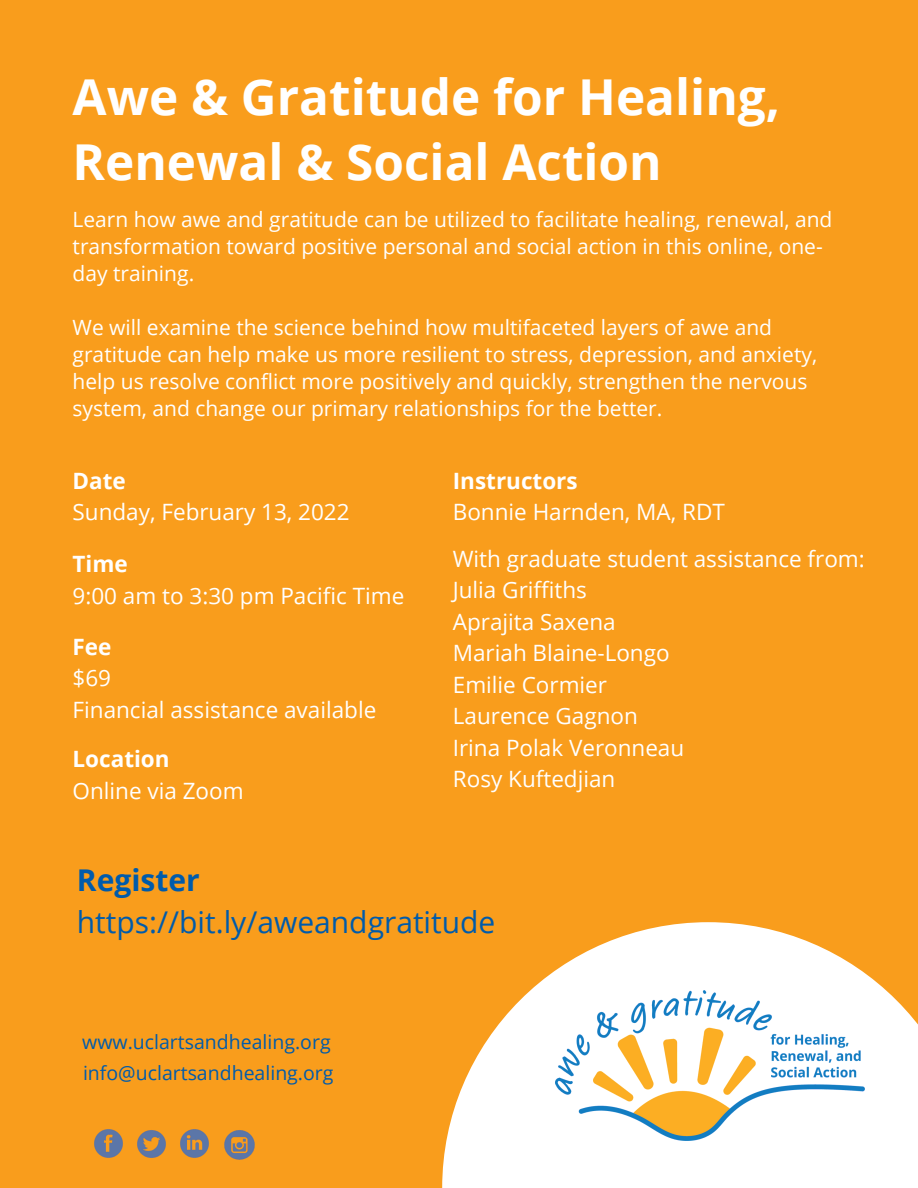
<style>
.page{position:relative;width:918px;height:1188px;background:#f99d1c}
.page>*{position:absolute;margin:0;border:0;box-sizing:border-box;transform-origin:0 0}
.t1{font:700 49.5px/64.2px "Open Sans";color:#fff}
.t2{font:30px "Open Sans";color:#005bab}
.t3{font:700 30px "Open Sans";color:#005bab}
.t4{font:22.5px "Open Sans";color:#fff}
.t5{font:700 22.5px "Open Sans";color:#fff}
.t6{font:21px/27px "Open Sans";color:#fff}
.t7{font:19.5px "Open Sans";color:#005bab}
</style>
<div class="page">
<svg style="left:442px;top:922px;width:476px;height:266px;fill:#fff"></svg>
<img style="left:556px;top:991px;width:308px;height:150px">
<img style="left:94px;top:1129px;width:29px;height:29px">
<img style="left:137px;top:1130px;width:29px;height:28px">
<img style="left:180px;top:1129px;width:29px;height:29px">
<img style="left:224px;top:1130px;width:31px;height:30px">
<p class="t1" style="left:73px;top:64px;width:709px">Awe &amp; Gratitude for Healing,<br>Renewal &amp; Social Action</p>
<p class="t6" style="left:73px;top:205px;width:761px">Learn how awe and gratitude can be utilized to facilitate healing, renewal, and transformation toward positive personal and social action in this online, one&shy;day training.</p>
<p class="t6" style="left:73px;top:313px;width:746px">We will examine the science behind how multifaceted layers of awe and gratitude can help make us more resilient to stress, depression, and anxiety, help us resolve conflict more positively and quickly, strengthen the nervous system, and change our primary relationships for the better.</p>
<p class="t5" style="left:73px;top:465px;width:55px">Date</p>
<p class="t4" style="left:73px;top:496px;width:279px">Sunday, February 13, 2022</p>
<p class="t5" style="left:73px;top:548px;width:57px">Time</p>
<p class="t4" style="left:73px;top:580px;width:333px">9:00 am to 3:30 pm Pacific Time</p>
<p class="t5" style="left:73px;top:631px;width:40px">Fee</p>
<p class="t4" style="left:73px;top:662px;width:40px">$69</p>
<p class="t4" style="left:73px;top:694px;width:305px">Financial assistance available</p>
<p class="t5" style="left:73px;top:743px;width:99px">Location</p>
<p class="t4" style="left:73px;top:775px;width:173px">Online via Zoom</p>
<p class="t5" style="left:453px;top:465px;width:126px">Instructors</p>
<p class="t4" style="left:453px;top:496px;width:274px">Bonnie Harnden, MA, RDT</p>
<p class="t4" style="left:453px;top:543px;width:413px">With graduate student assistance from:</p>
<p class="t4" style="left:453px;top:574px;width:136px">Julia Griffiths</p>
<p class="t4" style="left:453px;top:606px;width:164px">Aprajita Saxena</p>
<p class="t4" style="left:453px;top:637px;width:218px">Mariah Blaine-Longo</p>
<p class="t4" style="left:453px;top:669px;width:156px">Emilie Cormier</p>
<p class="t4" style="left:453px;top:700px;width:187px">Laurence Gagnon</p>
<p class="t4" style="left:453px;top:732px;width:233px">Irina Polak Veronneau</p>
<p class="t4" style="left:453px;top:763px;width:164px">Rosy Kuftedjian</p>
<p class="t3" style="left:77px;top:859px;width:124px">Register</p>
<p class="t2" style="left:77px;top:901px;width:420px">https://bit.ly/aweandgratitude</p>
<p class="t7" style="left:82px;top:1029px;width:250px">www.uclartsandhealing.org</p>
<p class="t7" style="left:83px;top:1059px;width:252px">info@uclartsandhealing.org</p>
</div>
